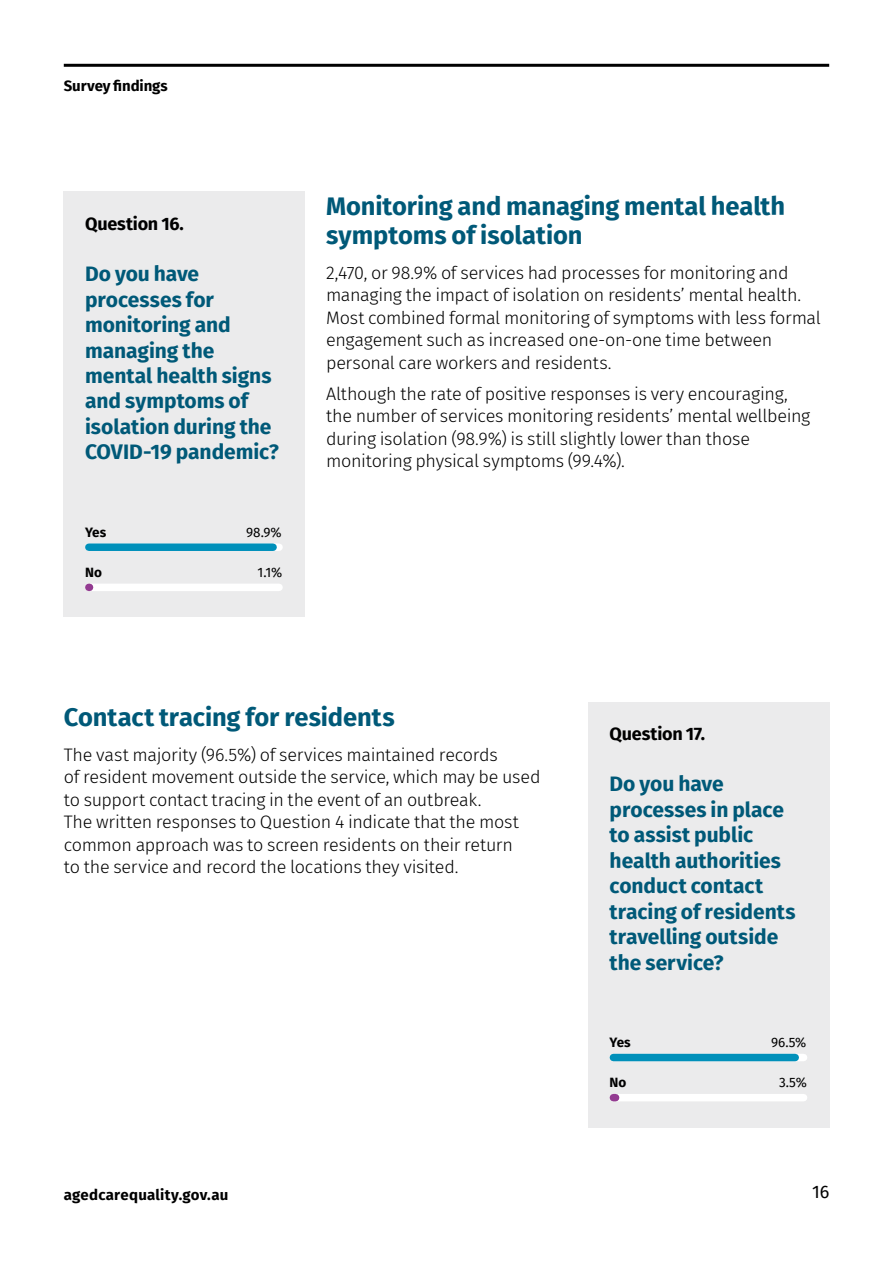
<style>
.page{position:relative;width:893px;height:1263px;background:#fff}
.page>*{position:absolute;margin:0;border:0;box-sizing:border-box;transform-origin:0 0}
.t1{font:700 25.5px/28.5px "Fira Sans";letter-spacing:-.005em;color:#005978}
.t2{font:700 21px/25.5px "Fira Sans";color:#005978}
.t3{font:300 18px/22.5px "Fira Sans";letter-spacing:-.02em;color:#000}
.t4{font:700 18px "Fira Sans";letter-spacing:-.01em;color:#000}
.t5{font:18px "Fira Sans";color:#000}
.t6{font:700 15px "Fira Sans";letter-spacing:.01em;color:#000}
.t7{font:13.5px "Fira Sans";color:#000}
.t8{font:700 13.5px "Fira Sans";color:#000}
</style>
<div class="page">
<hr style="left:64px;top:64px;width:765px;height:3px;background:#000">
<div style="left:64px;top:191px;width:241px;height:426px;background:#ebebec"></div>
<svg style="left:273px;top:543px;width:6px;height:8px"></svg>
<div style="left:89px;top:543px;width:184px;height:8px;background:#0090ba"></div>
<div style="left:89px;top:584px;width:190px;height:7px;background:#fff"></div>
<div style="left:588px;top:702px;width:241px;height:425px;background:#ebebec"></div>
<svg style="left:795px;top:1054px;width:9px;height:7px"></svg>
<div style="left:613px;top:1054px;width:182px;height:7px;background:#0090ba"></div>
<div style="left:613px;top:1094px;width:191px;height:7px;background:#fff"></div>
<svg style="left:613px;top:1094px;width:3px;height:7px"></svg>
<p class="t6" style="left:64px;top:73px;width:106px">Survey findings</p>
<p class="t4" style="left:85px;top:209px;width:100px">Question 16.</p>
<p class="t2" style="left:85px;top:259px;width:195px">Do you have processes for monitoring and managing the mental health signs and symptoms of isolation during the<br>COVID-19 pandemic?</p>
<p class="t8" style="left:85px;top:520px;width:23px">Yes</p>
<p class="t7" style="left:246px;top:522px;width:37px">98.9%</p>
<p class="t8" style="left:85px;top:561px;width:18px">No</p>
<p class="t7" style="left:258px;top:562px;width:26px">1.1%</p>
<h1 class="t1" style="left:326px;top:190px;width:461px">Monitoring and managing mental health symptoms of isolation</h1>
<p class="t3" style="left:326px;top:261px;width:496px">2,470, or 98.9% of services had processes for monitoring and managing the impact of isolation on residents’ mental health.<br>Most combined formal monitoring of symptoms with less formal engagement such as increased one-on-one time between personal care workers and residents.</p>
<p class="t3" style="left:326px;top:382px;width:486px">Although the rate of positive responses is very encouraging, the number of services monitoring residents’ mental wellbeing during isolation (98.9%) is still slightly lower than those monitoring physical symptoms (99.4%).</p>
<h1 class="t1" style="left:64px;top:700px;width:332px">Contact tracing for residents</h1>
<p class="t3" style="left:64px;top:743px;width:478px">The vast majority (96.5%) of services maintained records<br>of resident movement outside the service, which may be used to support contact tracing in the event of an outbreak.<br>The written responses to Question 4 indicate that the most common approach was to screen residents on their return<br>to the service and record the locations they visited.</p>
<p class="t4" style="left:610px;top:719px;width:97px">Question 17.</p>
<p class="t2" style="left:610px;top:770px;width:188px">Do you have processes in place to assist public health authorities conduct contact tracing of residents travelling outside the service?</p>
<p class="t8" style="left:610px;top:1031px;width:23px">Yes</p>
<p class="t7" style="left:771px;top:1032px;width:37px">96.5%</p>
<p class="t8" style="left:610px;top:1071px;width:18px">No</p>
<p class="t7" style="left:779px;top:1072px;width:29px">3.5%</p>
<p class="t6" style="left:64px;top:1182px;width:166px">agedcarequality.gov.au</p>
<p class="t5" style="left:812px;top:1178px;width:19px">16</p>
</div>
